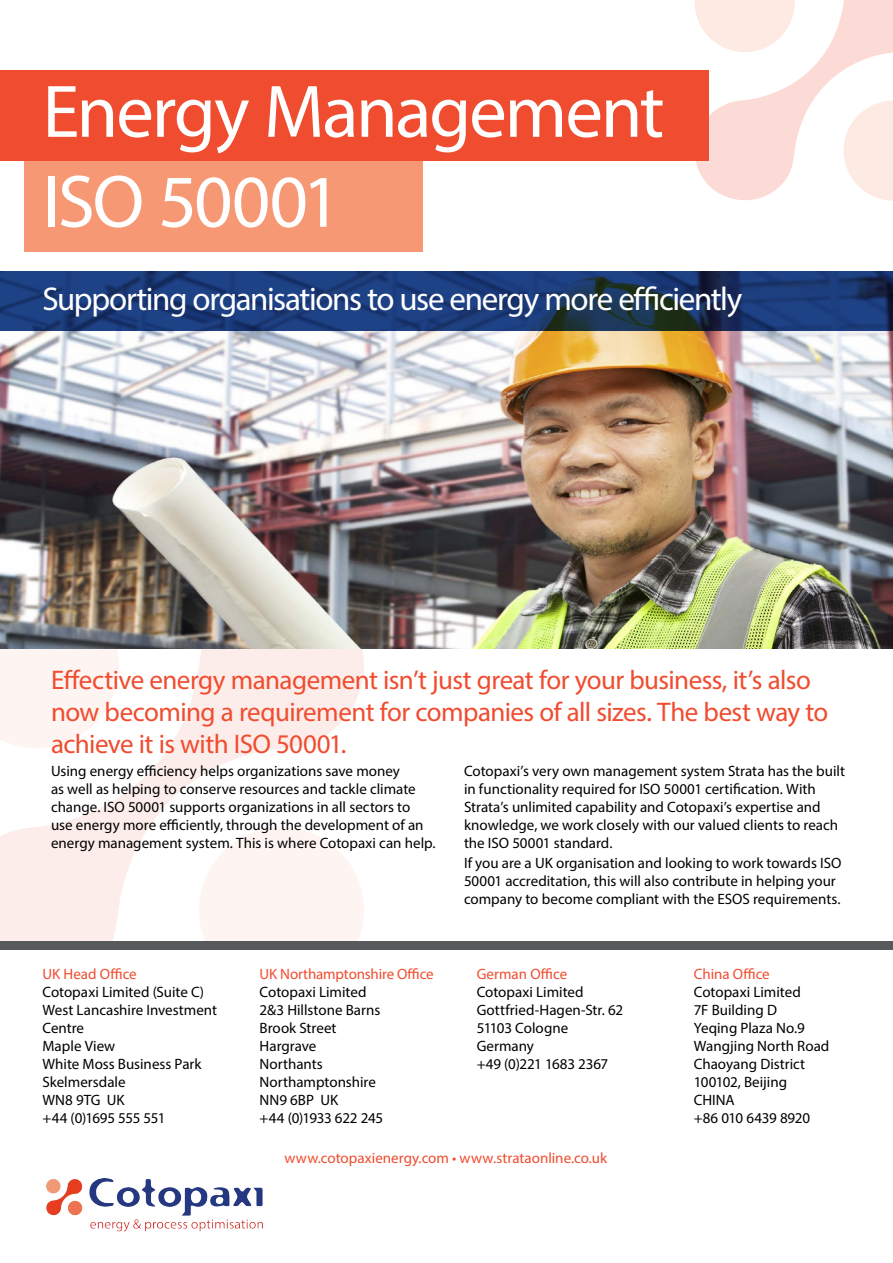
<style>
.page{position:relative;width:893px;height:1263px;background:#fff}
.page>*{position:absolute;margin:0;border:0;box-sizing:border-box;transform-origin:0 0}
.t1{font:75px/90px "Myriad Pro";letter-spacing:-.03em;color:#fff}
.t2{font:33px "Myriad Pro";letter-spacing:-.04em;color:#fff}
.t3{font:27px/32.4px "Myriad Pro";letter-spacing:-.02em;color:#f04c2f}
.t4{font:15px/18px "Myriad Pro";color:#000}
.t5{font:15px "Myriad Pro";color:#f04c2f}
</style>
<div class="page">
<svg style="left:694px;top:0;width:199px;height:201px"></svg>
<svg style="left:0;top:648px;width:364px;height:293px;fill:#fef4f1"></svg>
<div style="left:0;top:941px;width:893px;height:9px;background:#58595b"></div>
<img style="left:47px;top:1178px;width:216px;height:54px">
<div style="left:0;top:70px;width:709px;height:91px;background:#f04c2f"></div>
<div style="left:24px;top:161px;width:398px;height:90px;background:#f79874"></div>
<img style="left:0;top:331px;width:893px;height:317px">
<svg style="left:0;top:272px;width:893px;height:59px;background:#1b3971"></svg>
<h1 class="t1" style="left:43px;top:65px;width:623px">Energy Management<br>ISO 50001</h1>
<h2 class="t2" style="left:43px;top:278px;width:701px">Supporting organisations to use energy more efficiently</h2>
<h3 class="t3" style="left:51px;top:663px;width:779px">Effective energy management isn’t just great for your business, it’s also now becoming a requirement for companies of all sizes. The best way to achieve it is with ISO 50001.</h3>
<p class="t4" style="left:51px;top:762px;width:386px">Using energy efficiency helps organizations save money<br>as well as helping to conserve resources and tackle climate change. ISO 50001 supports organizations in all sectors to use energy more efficiently, through the development of an energy management system. This is where Cotopaxi can help.</p>
<p class="t4" style="left:464px;top:762px;width:383px">Cotopaxi’s very own management system Strata has the built in functionality required for ISO 50001 certification. With Strata’s unlimited capability and Cotopaxi’s expertise and knowledge, we work closely with our valued clients to reach the ISO 50001 standard.</p>
<p class="t4" style="left:464px;top:854px;width:379px">If you are a UK organisation and looking to work towards ISO<br>50001 accreditation, this will also contribute in helping your company to become compliant with the ESOS requirements.</p>
<p class="t5" style="left:43px;top:965px;width:96px">UK Head Office</p>
<p class="t4" style="left:43px;top:983px;width:176px">Cotopaxi Limited (Suite C)<br>West Lancashire Investment<br>Centre<br>Maple View<br>White Moss Business Park<br>Skelmersdale<br>WN8 9TG UK<br>+44 (0)1695 555 551</p>
<p class="t5" style="left:260px;top:965px;width:175px">UK Northamptonshire Office</p>
<p class="t4" style="left:260px;top:983px;width:125px">Cotopaxi Limited<br>2&amp;3 Hillstone Barns<br>Brook Street<br>Hargrave<br>Northants<br>Northamptonshire<br>NN9 6BP UK<br>+44 (0)1933 622 245</p>
<p class="t5" style="left:477px;top:965px;width:92px">German Office</p>
<p class="t4" style="left:477px;top:983px;width:148px">Cotopaxi Limited<br>Gottfried-Hagen-Str. 62<br>51103 Cologne<br>Germany<br>+49 (0)221 1683 2367</p>
<p class="t5" style="left:284px;top:1149px;width:324px">www.cotopaxienergy.com • www.strataonline.co.uk</p>
<p class="t5" style="left:694px;top:965px;width:77px">China Office</p>
<p class="t4" style="left:694px;top:983px;width:137px">Cotopaxi Limited<br>7F Building D<br>Yeqing Plaza No.9<br>Wangjing North Road<br>Chaoyang District<br>100102, Beijing<br>CHINA<br>+86 010 6439 8920</p>
</div>
